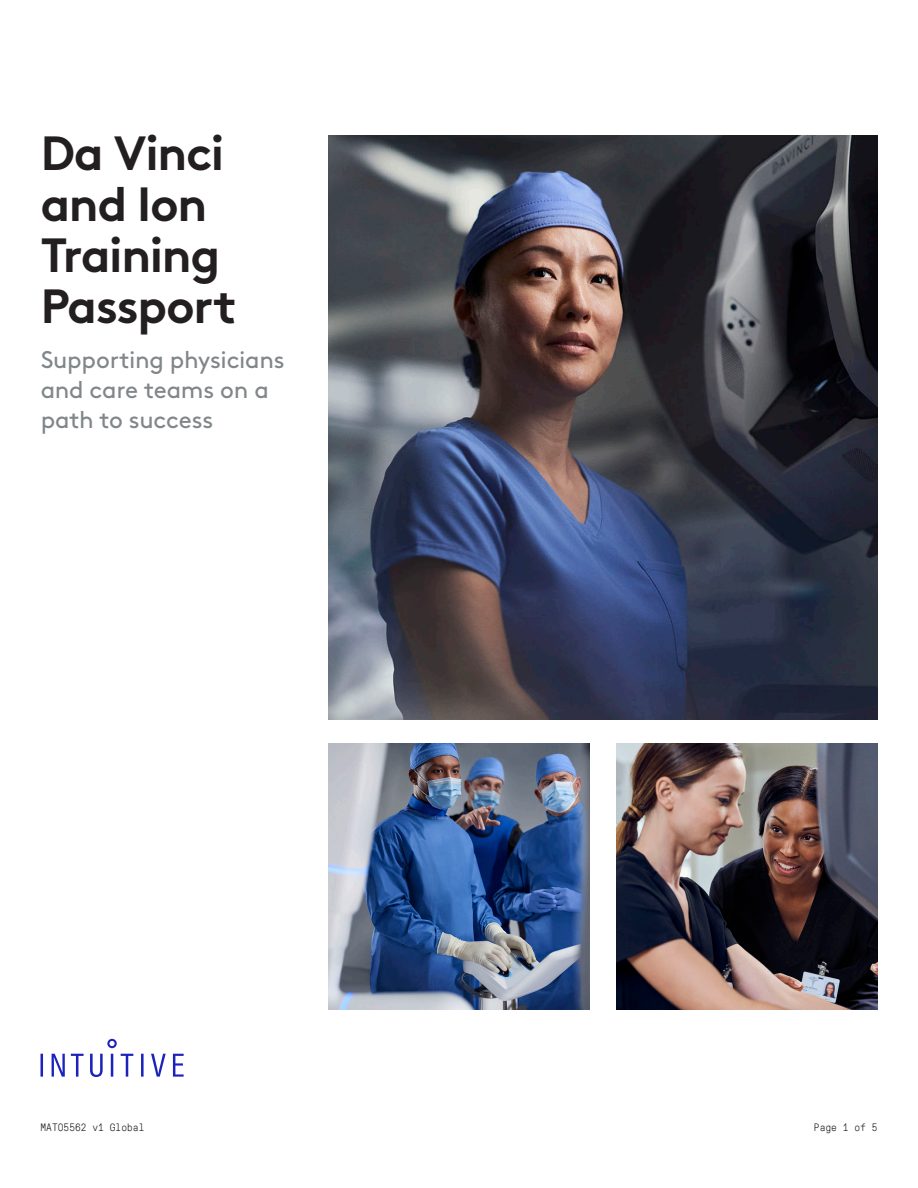
<style>
.page{position:relative;width:918px;height:1188px;background:#fff}
.page>*{position:absolute;margin:0;border:0;box-sizing:border-box;transform-origin:0 0}
.Headline_Black_-_Bold_32_34_Training_Cov{font:700 48px/51px "Intuitive Brown Pro";letter-spacing:-.025em;color:#231f20}
.Subhead_Gray_-_Regular_18_20_Training_Co{font:24px/30px "Intuitive Brown Pro";letter-spacing:-.01em;color:#818689}
.t1{font:300 10.5px "GT Pressura Mono";color:#231f20}
</style>
<div class="page">
<svg style="left:40px;top:1039px;width:144px;height:38px"></svg>
<img style="left:328px;top:136px;width:550px;height:584px">
<img style="left:328px;top:743px;width:262px;height:266px">
<img style="left:617px;top:743px;width:261px;height:266px">
<p class="Headline_Black_-_Bold_32_34_Training_Cov" style="left:41px;top:123px;width:198px">Da Vinci and Ion<br>Training<br>Passport</p>
<p class="Subhead_Gray_-_Regular_18_20_Training_Co" style="left:41px;top:343px;width:246px">Supporting physicians and care teams on a path to success</p>
<p class="t1" style="left:40px;top:1120px;width:105px">MAT05562 v1 Global</p>
<p class="t1" style="left:814px;top:1120px;width:65px">Page 1 of 5</p>
</div>
